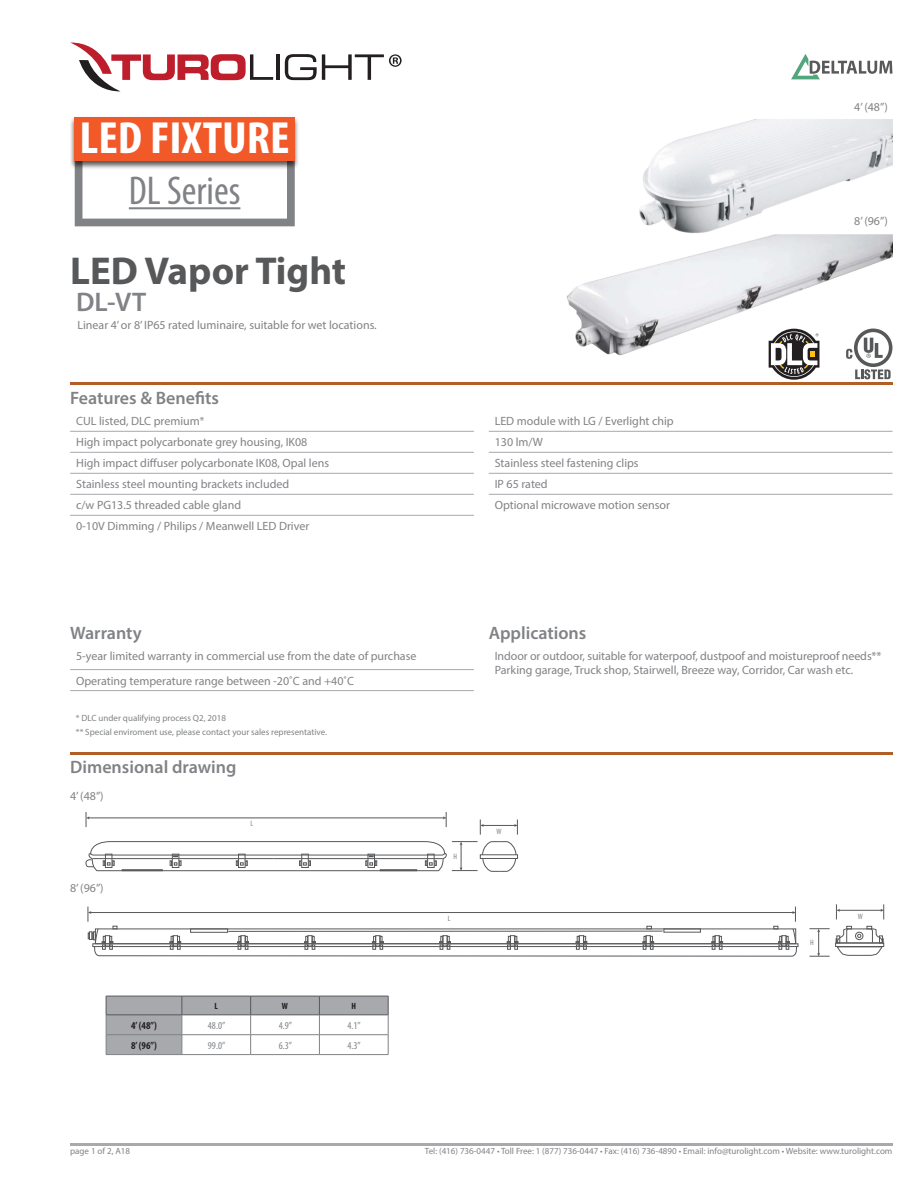
<style>
.page{position:relative;width:918px;height:1188px;background:#fff}
.page>*{position:absolute;margin:0;border:0;box-sizing:border-box;transform-origin:0 0}
.t1{font:700 condensed 45.3px "Myriad Pro";color:#fff;scale:1.09 1}
.t2{font:condensed 40.5px "Myriad Pro";color:#808285}
.t3{font:700 39px "Myriad Pro";color:#57585a}
.t4{font:600 27px "Myriad Pro";color:#808285}
.t5{font:600 18px "Myriad Pro";color:#808285}
.t6{font:12px/21px "Myriad Pro";color:#808285}
.t7{font:condensed 10.5px "Myriad Pro";color:#808285}
.t8{font:700 condensed 10.5px "Myriad Pro";color:#231f20}
.t9{font:9px/13.8px "Myriad Pro";color:#808285}
.t10{font:700 condensed 9px "Myriad Pro";color:#231f20}
.t11{font:condensed 7.8px "Myriad Pro";color:#808285}
.s1{font-stretch:condensed}
</style>
<div class="page">
<hr style="left:70px;top:1143px;width:822px;height:2px;background:#a8a9ad">
<hr style="left:70px;top:752px;width:822px;height:2px;background:#b25e27">
<img style="left:566px;top:79px;width:326px;height:289px">
<hr style="left:70px;top:431px;width:404px;height:1px;background:#a8a9ad">
<hr style="left:70px;top:452px;width:404px;height:1px;background:#a8a9ad">
<hr style="left:70px;top:473px;width:404px;height:1px;background:#a8a9ad">
<hr style="left:70px;top:494px;width:404px;height:1px;background:#a8a9ad">
<hr style="left:70px;top:515px;width:404px;height:1px;background:#a8a9ad">
<hr style="left:489px;top:431px;width:403px;height:1px;background:#a8a9ad">
<hr style="left:489px;top:452px;width:403px;height:1px;background:#a8a9ad">
<hr style="left:489px;top:473px;width:403px;height:1px;background:#a8a9ad">
<hr style="left:489px;top:494px;width:403px;height:1px;background:#a8a9ad">
<hr style="left:70px;top:669px;width:404px;height:1px;background:#a8a9ad">
<hr style="left:70px;top:690px;width:404px;height:1px;background:#a8a9ad">
<hr style="left:88px;top:818px;width:356px;height:1px;background:#57585a">
<svg style="left:86px;top:812px;width:3px;height:15px"></svg>
<svg style="left:443px;top:812px;width:4px;height:15px"></svg>
<hr style="left:483px;top:825px;width:32px;height:1px;background:#57585a">
<svg style="left:480px;top:820px;width:4px;height:15px"></svg>
<svg style="left:514px;top:820px;width:4px;height:15px"></svg>
<hr style="left:839px;top:910px;width:43px;height:1px;background:#57585a">
<svg style="left:836px;top:904px;width:4px;height:15px"></svg>
<svg style="left:881px;top:904px;width:3px;height:15px"></svg>
<div style="left:480px;top:855px;width:38px;height:4px;border:1px solid #57585a"></div>
<svg style="left:86px;top:841px;width:430px;height:31px"></svg>
<svg style="left:88px;top:907px;width:709px;height:50px"></svg>
<svg style="left:809px;top:926px;width:75px;height:31px"></svg>
<svg style="left:846px;top:329px;width:46px;height:50px"></svg>
<svg style="left:769px;top:329px;width:50px;height:51px"></svg>
<hr style="left:70px;top:383px;width:822px;height:2px;background:#b25e27">
<svg style="left:75px;top:172px;width:220px;height:54px"></svg>
<img style="left:70px;top:117px;width:228px;height:55px">
<div style="left:75px;top:117px;width:220px;height:43px;background:#f15929"></div>
<hr style="left:129px;top:207px;width:111px;height:2px;background:#808285">
<hr style="left:276px;top:54px;width:4px;height:26px;background:#231f20">
<svg style="left:71px;top:43px;width:202px;height:48px"></svg>
<svg style="left:285px;top:54px;width:117px;height:26px"></svg>
<svg style="left:106px;top:996px;width:283px;height:59px"></svg>
<hr style="left:251px;top:996px;width:68px;height:1px;background:#57585a">
<hr style="left:319px;top:996px;width:69px;height:1px;background:#57585a">
<hr style="left:182px;top:1034px;width:69px;height:1px;background:#808285">
<hr style="left:251px;top:1034px;width:68px;height:1px;background:#808285">
<hr style="left:319px;top:1034px;width:69px;height:1px;background:#808285">
<hr style="left:182px;top:1054px;width:69px;height:1px;background:#808285">
<hr style="left:251px;top:1054px;width:68px;height:1px;background:#808285">
<hr style="left:319px;top:1054px;width:69px;height:1px;background:#808285">
<svg style="left:791px;top:54px;width:101px;height:25px"></svg>
<h1 class="t1" style="left:80px;top:110px;width:194px">LED FIXTURE</h1>
<h2 class="t2" style="left:129px;top:166px;width:113px">DL Series</h2>
<h3 class="t3" style="left:70px;top:246px;width:278px">LED Vapor Tight</h3>
<h3 class="t4" style="left:76px;top:285px;width:72px">DL-VT</h3>
<p class="t6" style="left:77px;top:314px;width:301px">Linear 4’ or 8’ IP65 rated luminaire, suitable for wet locations.</p>
<h3 class="t5" style="left:70px;top:387px;width:150px">Features &amp; Benefits</h3>
<p class="t6" style="left:76px;top:411px;width:254px">CUL listed, DLC premium<span class="s1">*<br></span>High impact polycarbonate grey housing, IK08<br>High impact diffuser polycarbonate IK08, Opal lens Stainless steel mounting brackets included<br>c/w PG13.5 threaded cable gland<br>0-10V Dimming / Philips / Meanwell LED Driver</p>
<p class="t6" style="left:495px;top:411px;width:181px">LED module with LG / Everlight chip<br>130 lm/W<br>Stainless steel fastening clips<br>IP 65 rated<br>Optional microwave motion sensor</p>
<h3 class="t5" style="left:70px;top:621px;width:73px">Warranty</h3>
<h3 class="t5" style="left:489px;top:621px;width:99px">Applications</h3>
<p class="t6" style="left:854px;top:97px;width:35px">4’ (48”)</p>
<p class="t6" style="left:854px;top:210px;width:35px">8’ (96”)</p>
<p class="t6" style="left:76px;top:644px;width:342px;line-height:24.6px">5-year limited warranty in commercial use from the date of purchase<br>Operating temperature range between -20˚C and +40˚C</p>
<p class="t6" style="left:495px;top:649px;width:388px;line-height:14.4px">Indoor or outdoor, suitable for waterpoof, dustpoof and moistureproof needs**<br>Parking garage, Truck shop, Stairwell, Breeze way, Corridor, Car wash etc.</p>
<p class="t9" style="left:76px;top:711px;width:253px">* DLC under qualifying process Q2, 2018<br>** Special enviroment use, please contact your sales representative.</p>
<h3 class="t5" style="left:70px;top:755px;width:168px">Dimensional drawing</h3>
<p class="t6" style="left:70px;top:786px;width:35px">4’ (48”)</p>
<p class="t6" style="left:70px;top:878px;width:35px">8’ (96”)</p>
<p class="t11" style="left:251px;top:819px;width:4px">L</p>
<p class="t10" style="left:215px;top:1000px;width:5px">L</p>
<p class="t10" style="left:282px;top:1000px;width:8px">W</p>
<p class="t10" style="left:351px;top:1000px;width:6px">H</p>
<p class="t8" style="left:131px;top:1019px;width:27px">4’ (48”)</p>
<p class="t7" style="left:208px;top:1019px;width:19px">48.0”</p>
<p class="t7" style="left:279px;top:1019px;width:15px">4.9”</p>
<p class="t7" style="left:348px;top:1019px;width:15px">4.1”</p>
<p class="t8" style="left:131px;top:1039px;width:27px">8’ (96”)</p>
<p class="t7" style="left:208px;top:1039px;width:19px">99.0”</p>
<p class="t7" style="left:279px;top:1039px;width:15px">6.3”</p>
<p class="t7" style="left:348px;top:1039px;width:15px">4.3”</p>
<p class="t11" style="left:454px;top:851px;width:5px">H</p>
<p class="t11" style="left:448px;top:913px;width:4px">L</p>
<p class="t11" style="left:496px;top:826px;width:7px">W</p>
<p class="t11" style="left:810px;top:938px;width:5px">H</p>
<p class="t11" style="left:858px;top:911px;width:7px">W</p>
<p class="t9" style="left:70px;top:1144px;width:62px">page 1 of 2, A18</p>
<p class="t9" style="left:425px;top:1144px;width:469px">Tel: (416) 736-0447 • Toll Free: 1 (877) 736-0447 • Fax: (416) 736-4890 • Email: info@turolight.com • Website: www.turolight.com</p>
</div>
